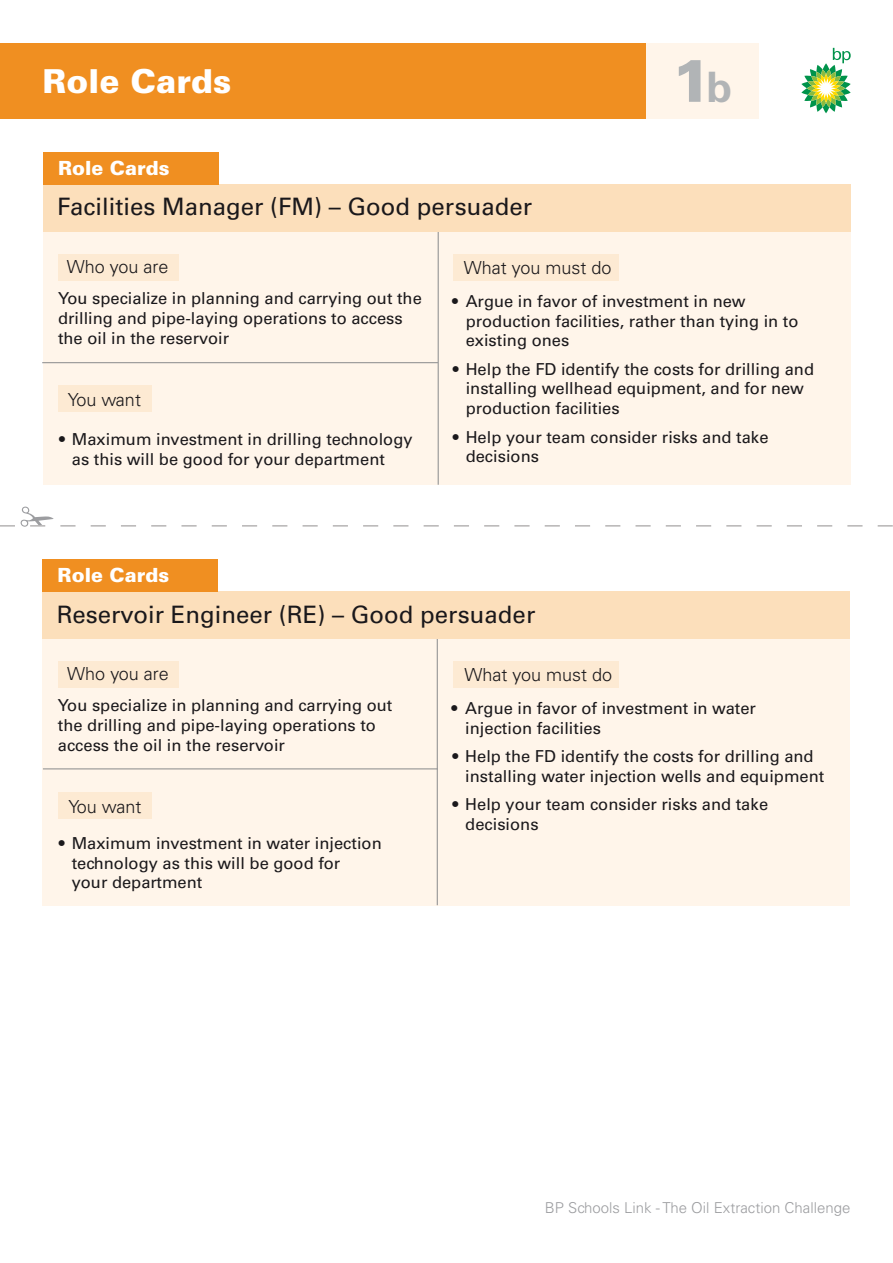
<style>
.page{position:relative;width:893px;height:1263px;background:#fff}
.page>*{position:absolute;margin:0;border:0;box-sizing:border-box;transform-origin:0 0}
.t1{font:900 60px "Univers LT Std";color:#b1b4b6}
.t2{font:900 33px "Univers LT Std";color:#fff}
.t3{font:24px "Univers LT Std";color:#1a181b}
.t4{font:900 19.5px "Univers LT Std";color:#fff}
.t5{font:300 18px "Univers LT Std";color:#1a181b}
.t6{font:16.5px/19.8px "Univers LT Std";color:#1a181b}
.t7{font:300 15px "Univers LT Std";color:#9c9da0}
.s1{font-weight:700;font-size:42px}
</style>
<div class="page">
<div style="left:43px;top:185px;width:807px;height:300px;background:#fff5ea"></div>
<hr style="left:438px;top:191px;width:1px;height:294px;background:#88898b">
<div style="left:43px;top:592px;width:807px;height:314px;background:#fff5ea"></div>
<hr style="left:437px;top:631px;width:1px;height:274px;background:#88898b">
<div style="left:43px;top:592px;width:807px;height:47px;background:#fcdfbb"></div>
<hr style="left:43px;top:768px;width:394px;height:1px;background:#88898b">
<div style="left:43px;top:185px;width:807px;height:47px;background:#fcdfbb"></div>
<hr style="left:42px;top:362px;width:396px;height:1px;background:#88898b">
<div style="left:517px;top:43px;width:242px;height:76px;background:#fff5ea"></div>
<div style="left:0;top:43px;width:646px;height:76px;background:#f08f21"></div>
<div style="left:58px;top:254px;width:120px;height:26px;background:#fdead3"></div>
<div style="left:58px;top:386px;width:93px;height:26px;background:#fdead3"></div>
<div style="left:453px;top:254px;width:166px;height:26px;background:#fdead3"></div>
<div style="left:58px;top:661px;width:121px;height:26px;background:#fdead3"></div>
<div style="left:58px;top:793px;width:94px;height:26px;background:#fdead3"></div>
<div style="left:453px;top:661px;width:166px;height:26px;background:#fdead3"></div>
<div style="left:43px;top:152px;width:176px;height:33px;background:#f08f21"></div>
<svg style="left:0;top:507px;width:893px;height:20px"></svg>
<div style="left:43px;top:559px;width:175px;height:33px;background:#f08f21"></div>
<svg style="left:801px;top:48px;width:50px;height:65px"></svg>
<h2 class="t2" style="left:43px;top:60px;width:190px">Role Cards</h2>
<h1 class="t1" style="left:672px;top:43px;width:61px">1<span class="s1">b</span></h1>
<p class="t4" style="left:58px;top:156px;width:113px">Role Cards</p>
<h3 class="t3" style="left:57px;top:193px;width:476px">Facilities Manager (FM) – Good persuader</h3>
<p class="t5" style="left:67px;top:256px;width:103px">Who you are</p>
<p class="t6" style="left:58px;top:288px;width:365px">You specialize in planning and carrying out the drilling and pipe-laying operations to access the oil in the reservoir</p>
<p class="t5" style="left:68px;top:389px;width:75px">You want</p>
<p class="t6" style="left:72px;top:429px;width:342px;text-indent:-13px">• Maximum investment in drilling technology as this will be good for your department</p>
<p class="t5" style="left:464px;top:257px;width:149px">What you must do</p>
<p class="t6" style="left:466px;top:291px;width:334px;text-indent:-14px">• Argue in favor of investment in new production facilities, rather than tying in to existing ones</p>
<p class="t6" style="left:466px;top:359px;width:350px;text-indent:-13px">• Help the FD identify the costs for drilling and installing wellhead equipment, and for new production facilities</p>
<p class="t6" style="left:466px;top:427px;width:304px;text-indent:-13px">• Help your team consider risks and take decisions</p>
<p class="t4" style="left:58px;top:563px;width:113px">Role Cards</p>
<h3 class="t3" style="left:57px;top:600px;width:480px">Reservoir Engineer (RE) – Good persuader</h3>
<p class="t5" style="left:67px;top:663px;width:103px">Who you are</p>
<p class="t6" style="left:58px;top:695px;width:336px">You specialize in planning and carrying out the drilling and pipe-laying operations to access the oil in the reservoir</p>
<p class="t5" style="left:68px;top:796px;width:75px">You want</p>
<p class="t6" style="left:72px;top:833px;width:312px;text-indent:-13px">• Maximum investment in water injection technology as this will be good for<br>your department</p>
<p class="t5" style="left:464px;top:664px;width:149px">What you must do</p>
<p class="t6" style="left:465px;top:698px;width:292px;text-indent:-14px">• Argue in favor of investment in water injection facilities</p>
<p class="t6" style="left:465px;top:746px;width:361px;text-indent:-13px">• Help the FD identify the costs for drilling and installing water injection wells and equipment</p>
<p class="t6" style="left:465px;top:794px;width:304px;text-indent:-13px">• Help your team consider risks and take decisions</p>
<p class="t7" style="left:545px;top:1199px;width:307px">BP Schools Link - The Oil Extraction Challenge</p>
</div>
